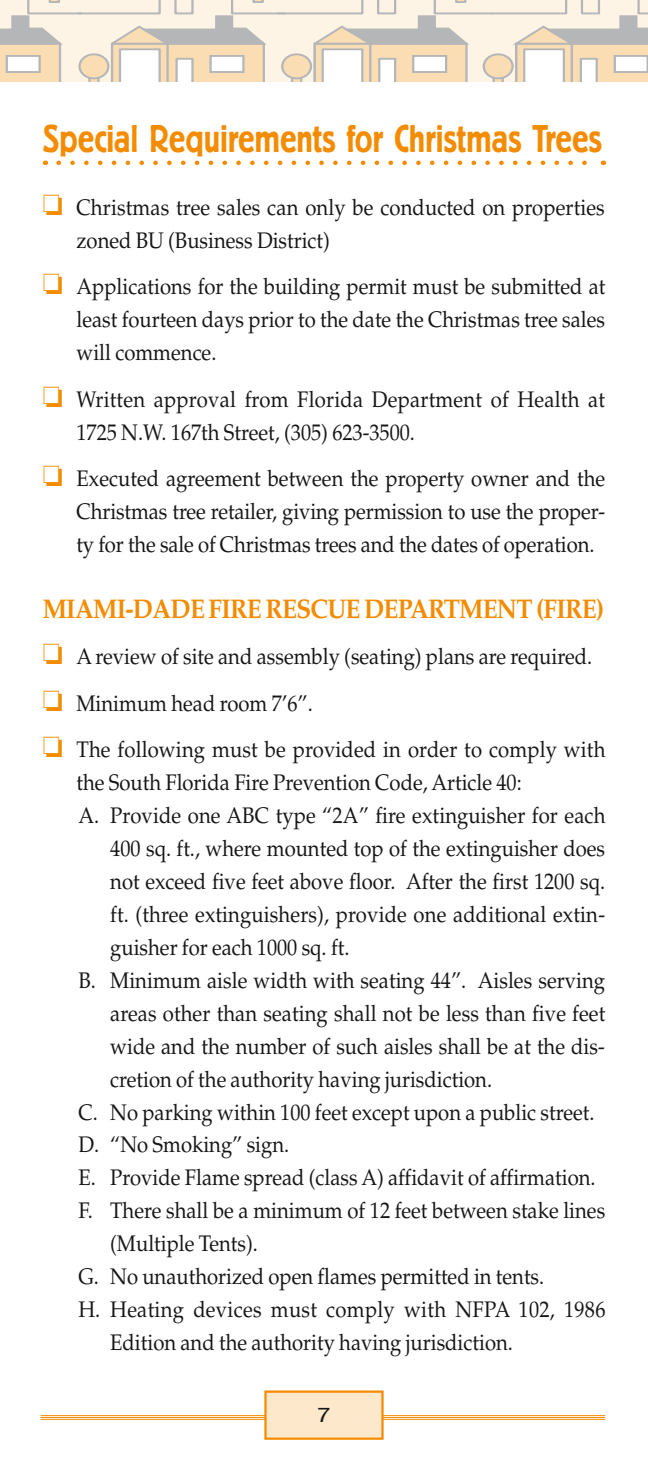
<style>
.page{position:relative;width:648px;height:1458px;background:#fff}
.page>*{position:absolute;margin:0;border:0;box-sizing:border-box;transform-origin:0 0}
.t1{font:500 38.25px "Berliner Grotesk";letter-spacing:-.005em;color:#f38c02;scale:.9 1}
.t2{font:700 27px "Palatino LT Std";letter-spacing:-.03em;color:#f38c02;scale:.9 1}
.t3{font:22.5px/32.9px "Palatino LT Std";color:#171616;scale:.9 1}
.t4{font:20.25px "Helvetica Neue LT Std";color:#171616;scale:1.2 1}
.s1{color:#f38c02}
</style>
<div class="page">
<div style="left:40px;top:1415px;width:565px;height:5px;background:#faecd9"></div>
<hr style="left:40px;top:1415px;width:565px;height:1px;background:#f38c02">
<hr style="left:40px;top:1417px;width:565px;height:1px;background:#f38c02">
<hr style="left:40px;top:1419px;width:565px;height:1px;background:#f38c02">
<svg style="left:0;top:0;width:648px;height:81px;background:#ede2d2"></svg>
<div style="left:265px;top:1392px;width:118px;height:47px;background:#fde8cc"></div>
<div style="left:264px;top:1390px;width:120px;height:50px;border:2px solid #f38c02"></div>
<svg style="left:59px;top:161px;width:528px;height:4px"></svg>
<h1 class="t1" style="left:43px;top:119px;width:623px">Special Requirements for Christmas Trees</h1>
<p class="t3" style="left:76px;top:191px;width:589px;text-indent:-34px"><span class="s1">❏</span> Christmas tree sales can only be conducted on properties zoned BU (Business District)</p>
<p class="t3" style="left:76px;top:271px;width:589px;text-align:justify;text-indent:-34px"><span class="s1">❏</span> Applications for the building permit must be submitted at least fourteen days prior to the date the Christmas tree sales will commence.</p>
<p class="t3" style="left:76px;top:383px;width:589px;text-indent:-34px"><span class="s1">❏</span> Written approval from Florida Department of Health at<br>1725 N.W. 167th Street, (305) 623-3500.</p>
<p class="t3" style="left:76px;top:462px;width:589px;text-align:justify;text-indent:-34px"><span class="s1">❏</span> Executed agreement between the property owner and the Christmas tree retailer, giving permission to use the proper&shy;ty for the sale of Christmas trees and the dates of operation.</p>
<p class="t2" style="left:43px;top:593px;width:625px">MIAMI -DADE FIRE RESCUE DEPARTMENT (FIRE)</p>
<p class="t3" style="left:43px;top:634px;width:627px;line-height:46.4px"><span class="s1">❏</span> A review of site and assembly (seating) plans are required. <span class="s1">❏</span> Minimum head room 7’6”.<br><span class="s1">❏</span> The following must be provided in order to comply with</p>
<p class="t3" style="left:76px;top:766px;width:496px">the South Florida Fire Prevention Code, Article 40:</p>
<p class="t3" style="left:78px;top:799px;width:587px">A. Provide one ABC type “2A” fire extinguisher for each</p>
<p class="t3" style="left:110px;top:832px;width:552px">400 sq. ft., where mounted top of the extinguisher does</p>
<p class="t3" style="left:110px;top:865px;width:551px">not exceed five feet above floor. After the first 1200 sq.</p>
<p class="t3" style="left:110px;top:898px;width:552px">ft. (three extinguishers), provide one additional extin-</p>
<p class="t3" style="left:110px;top:931px;width:267px">guisher for each 1000 sq. ft.</p>
<p class="t3" style="left:78px;top:964px;width:587px">B. Minimum aisle width with seating 44”. Aisles serving</p>
<p class="t3" style="left:110px;top:997px;width:552px">areas other than seating shall not be less than five feet</p>
<p class="t3" style="left:110px;top:1030px;width:551px">wide and the number of such aisles shall be at the dis-</p>
<p class="t3" style="left:110px;top:1063px;width:426px">cretion of the authority having jurisdiction.</p>
<p class="t3" style="left:78px;top:1096px;width:575px">C. No parking within 100 feet except upon a public street.</p>
<p class="t3" style="left:78px;top:1129px;width:236px">D. “No Smoking” sign.</p>
<p class="t3" style="left:78px;top:1162px;width:576px">E. Provide Flame spread (class A) affidavit of affirmation.</p>
<p class="t3" style="left:78px;top:1195px;width:587px">F. There shall be a minimum of 12 feet between stake lines</p>
<p class="t3" style="left:110px;top:1228px;width:165px">(Multiple Tents).</p>
<p class="t3" style="left:78px;top:1261px;width:519px">G. No unauthorized open flames permitted in tents.</p>
<p class="t3" style="left:78px;top:1293px;width:587px">H. Heating devices must comply with NFPA 102, 1986</p>
<p class="t3" style="left:110px;top:1326px;width:449px">Edition and the authority having jurisdiction.</p>
<p class="t4" style="left:317px;top:1403px;width:13px">7</p>
</div>
